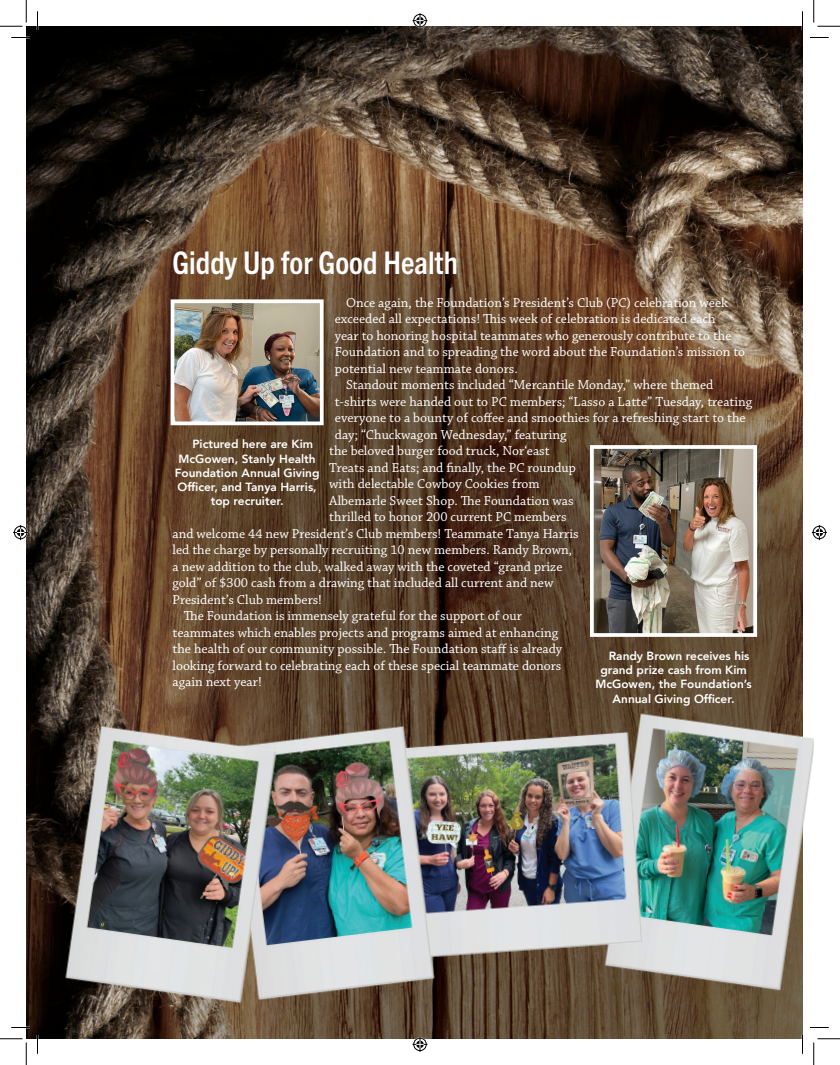
<style>
.page{position:relative;width:840px;height:1065px;background:#fff}
.page>*{position:absolute;margin:0;border:0;box-sizing:border-box;transform-origin:0 0}
.t1{font:700 condensed 31.25px "Trade Gothic Next LT Pro";color:#fff}
.t2{font:13.75px "Chaparral Pro";color:#fff}
.t3{font:800 11.88px "Avenir";color:#fff}
</style>
<div class="page">
<img style="left:26px;top:26px;width:776px;height:1013px">
<img style="left:600px;top:708px;width:214px;height:286px">
<img style="left:439px;top:728px;width:209px;height:237px">
<img style="left:281px;top:721px;width:158px;height:283px">
<img style="left:61px;top:721px;width:220px;height:285px">
<img style="left:176px;top:304px;width:143px;height:116px">
<div style="left:171px;top:299px;width:153px;height:126px;border:4px solid #fff"></div>
<img style="left:595px;top:450px;width:157px;height:182px">
<div style="left:590px;top:445px;width:167px;height:192px;border:4px solid #fff"></div>
<svg style="left:11px;top:37px;width:19px;height:1px"></svg>
<svg style="left:810px;top:37px;width:19px;height:1px"></svg>
<svg style="left:11px;top:1027px;width:19px;height:1px"></svg>
<svg style="left:810px;top:1027px;width:19px;height:1px"></svg>
<svg style="left:37px;top:11px;width:1px;height:19px"></svg>
<svg style="left:37px;top:1035px;width:1px;height:19px"></svg>
<svg style="left:802px;top:11px;width:1px;height:19px"></svg>
<svg style="left:802px;top:1035px;width:1px;height:19px"></svg>
<svg style="left:0;top:0;width:27px;height:27px"></svg>
<svg style="left:0;top:1039px;width:27px;height:26px"></svg>
<svg style="left:814px;top:0;width:26px;height:27px"></svg>
<svg style="left:814px;top:1039px;width:26px;height:26px"></svg>
<svg style="left:412px;top:13px;width:16px;height:15px"></svg>
<svg style="left:412px;top:1037px;width:16px;height:15px"></svg>
<svg style="left:13px;top:525px;width:15px;height:15px"></svg>
<svg style="left:812px;top:525px;width:15px;height:15px"></svg>
<h1 class="t1" style="left:172px;top:241px;width:287px">Giddy Up for Good Health</h1>
<p class="t2" style="left:346px;top:295px;width:383px">Once again, the Foundation’s President’s Club (PC) celebration week</p>
<p class="t2" style="left:335px;top:311px;width:382px">exceeded all expectations! This week of celebration is dedicated each</p>
<p class="t2" style="left:335px;top:328px;width:398px">year to honoring hospital teammates who generously contribute to the</p>
<p class="t2" style="left:335px;top:344px;width:412px">Foundation and to spreading the word about the Foundation’s mission to</p>
<p class="t2" style="left:335px;top:361px;width:184px">potential new teammate donors.</p>
<p class="t2" style="left:346px;top:377px;width:369px">Standout moments included “Mercantile Monday,” where themed</p>
<p class="t2" style="left:335px;top:394px;width:419px">t-shirts were handed out to PC members; “Lasso a Latte” Tuesday, treating</p>
<p class="t2" style="left:335px;top:410px;width:412px">everyone to a bounty of coffee and smoothies for a refreshing start to the</p>
<p class="t2" style="left:335px;top:427px;width:233px">day; “Chuckwagon Wednesday,” featuring</p>
<p class="t2" style="left:329px;top:443px;width:222px">the beloved burger food truck, Nor‘east</p>
<p class="t2" style="left:329px;top:460px;width:248px">Treats and Eats; and finally, the PC roundup</p>
<p class="t2" style="left:329px;top:476px;width:212px">with delectable Cowboy Cookies from</p>
<p class="t2" style="left:329px;top:493px;width:246px">Albemarle Sweet Shop. The Foundation was</p>
<p class="t2" style="left:329px;top:509px;width:239px">thrilled to honor 200 current PC members</p>
<p class="t2" style="left:173px;top:526px;width:408px">and welcome 44 new President’s Club members! Teammate Tanya Harris</p>
<p class="t2" style="left:173px;top:542px;width:401px">led the charge by personally recruiting 10 new members. Randy Brown,</p>
<p class="t2" style="left:173px;top:559px;width:392px">a new addition to the club, walked away with the coveted “grand prize</p>
<p class="t2" style="left:173px;top:575px;width:382px">gold” of $300 cash from a drawing that included all current and new</p>
<p class="t2" style="left:173px;top:592px;width:151px">President’s Club members!</p>
<p class="t2" style="left:184px;top:608px;width:340px">The Foundation is immensely grateful for the support of our</p>
<p class="t2" style="left:173px;top:625px;width:387px">teammates which enables projects and programs aimed at enhancing</p>
<p class="t2" style="left:173px;top:641px;width:391px">the health of our community possible. The Foundation staff is already</p>
<p class="t2" style="left:173px;top:658px;width:390px">looking forward to celebrating each of these special teammate donors</p>
<p class="t2" style="left:173px;top:674px;width:91px">again next year!</p>
<p class="t3" style="left:192px;top:435px;width:122px">Pictured here are Kim</p>
<p class="t3" style="left:179px;top:449px;width:139px">McGowen, Stanly Health</p>
<p class="t3" style="left:175px;top:464px;width:146px">Foundation Annual Giving</p>
<p class="t3" style="left:177px;top:478px;width:141px">Officer, and Tanya Harris,</p>
<p class="t3" style="left:211px;top:492px;width:74px">top recruiter.</p>
<p class="t3" style="left:609px;top:647px;width:142px">Randy Brown receives his</p>
<p class="t3" style="left:600px;top:661px;width:148px">grand prize cash from Kim</p>
<p class="t3" style="left:595px;top:675px;width:158px">McGowen, the Foundation’s</p>
<p class="t3" style="left:613px;top:689px;width:123px">Annual Giving Officer.</p>
</div>
